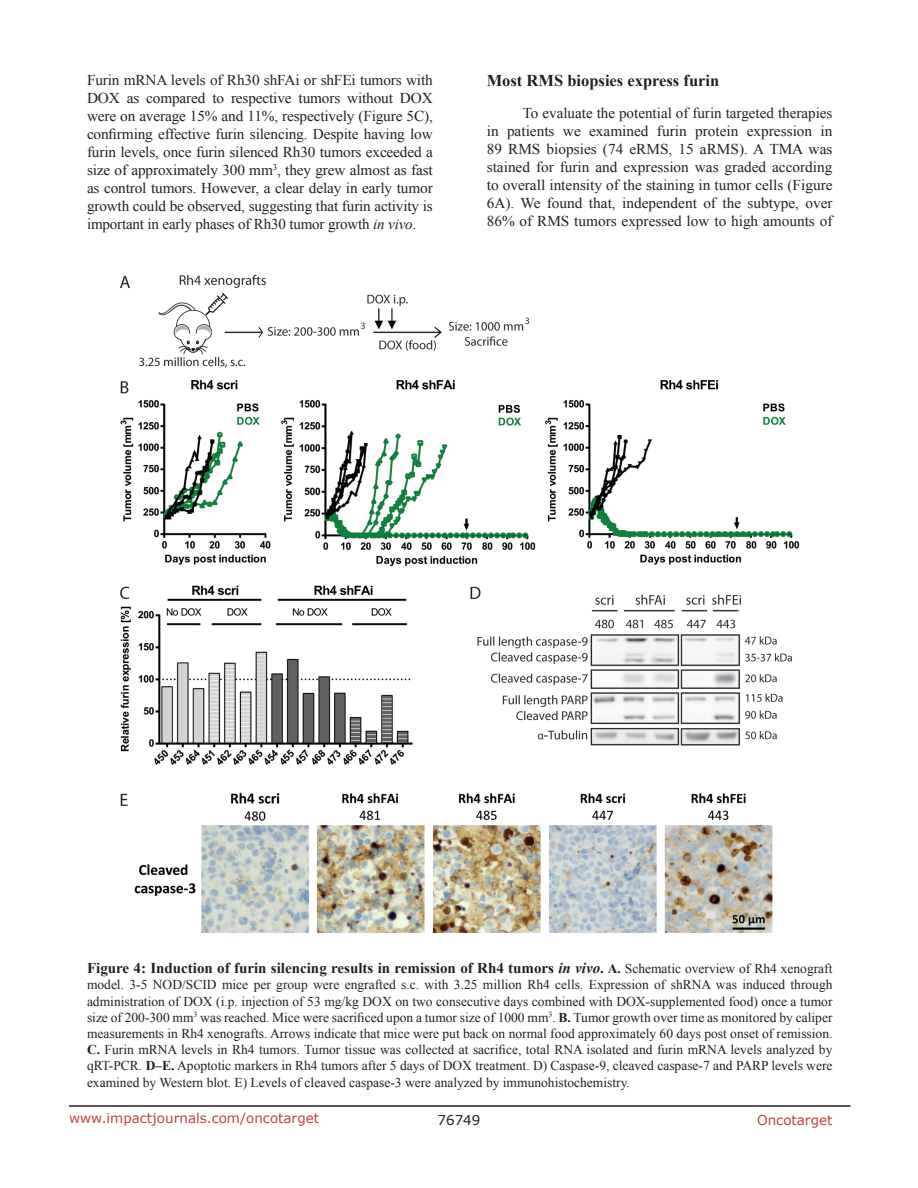
<style>
.page{position:relative;width:918px;height:1188px;background:#fff}
.page>*{position:absolute;margin:0;border:0;box-sizing:border-box;transform-origin:0 0}
.SubHeading{font:700 16.5px "Times New Roman";color:#231f20}
.BodyText{font:15px/18px "Times New Roman";letter-spacing:-.005em;color:#231f20;text-align:justify}
.figuretext{font:700 15px "Times New Roman";color:#231f20}
.figuretext-2{font:13.5px/16.2px "Times New Roman";color:#231f20;text-align:justify}
.t1{font:13.5px "Verdana";color:#c24141}
.t2{font:13.5px "Verdana";color:#231f20}
.s1{font-style:italic}
.s2{font-size:13.5px}
.s3{font-weight:400;font-size:13.5px}
.s4{font-weight:700}
</style>
<div class="page">
<hr style="left:69px;top:1105px;width:781px;height:2px;background:#231f20">
<img style="left:120px;top:274px;width:680px;height:659px">
<p class="BodyText" style="left:87px;top:71px;width:347px">Furin mRNA levels of Rh30 shFAi or shFEi tumors with DOX as compared to respective tumors without DOX were on average 15% and 11%, respectively (Figure 5C), confirming effective furin silencing. Despite having low furin levels, once furin silenced Rh30 tumors exceeded a size of approximately 300 mm<sup>3</sup>, they grew almost as fast as control tumors. However, a clear delay in early tumor growth could be observed, suggesting that furin activity is important in early phases of Rh30 tumor growth <span class="s1">in vivo</span>.</p>
<p class="SubHeading" style="left:487px;top:69px;width:234px">Most RMS biopsies express furin</p>
<p class="BodyText" style="left:487px;top:103px;width:347px;text-indent:36px">To evaluate the potential of furin targeted therapies in patients we examined furin protein expression in 89 RMS biopsies (74 eRMS, 15 aRMS). A TMA was stained for furin and expression was graded according to overall intensity of the staining in tumor cells (Figure 6A). We found that, independent of the subtype, over 86% of RMS tumors expressed low to high amounts of</p>
<p class="figuretext" style="left:87px;top:958px;width:747px">Figure 4: Induction of furin silencing results in remission of Rh4 tumors <span class="s1">in vivo</span>. <span class="s2">A.</span> <span class="s3">Schematic overview of Rh4 xenograft</span></p>
<p class="figuretext-2" style="left:87px;top:977px;width:747px">model. 3-5 NOD/SCID mice per group were engrafted s.c. with 3.25 million Rh4 cells. Expression of shRNA was induced through administration of DOX (i.p. injection of 53 mg/kg DOX on two consecutive days combined with DOX-supplemented food) once a tumor size of 200-300 mm<sup>3</sup> was reached. Mice were sacrificed upon a tumor size of 1000 mm<sup>3</sup>. <span class="s4">B.</span> Tumor growth over time as monitored by caliper measurements in Rh4 xenografts. Arrows indicate that mice were put back on normal food approximately 60 days post onset of remission.<br><span class="s4">C.</span> Furin mRNA levels in Rh4 tumors. Tumor tissue was collected at sacrifice, total RNA isolated and furin mRNA levels analyzed by qRT-PCR. <span class="s4">D–E.</span> Apoptotic markers in Rh4 tumors after 5 days of DOX treatment. D) Caspase-9, cleaved caspase-7 and PARP levels were examined by Western blot. E) Levels of cleaved caspase-3 were analyzed by immunohistochemistry.</p>
<p class="t1" style="left:69px;top:1109px;width:252px">www.impactjournals.com/oncotarget</p>
<p class="t2" style="left:438px;top:1111px;width:44px">76749</p>
<p class="t1" style="left:757px;top:1111px;width:77px">Oncotarget</p>
</div>
